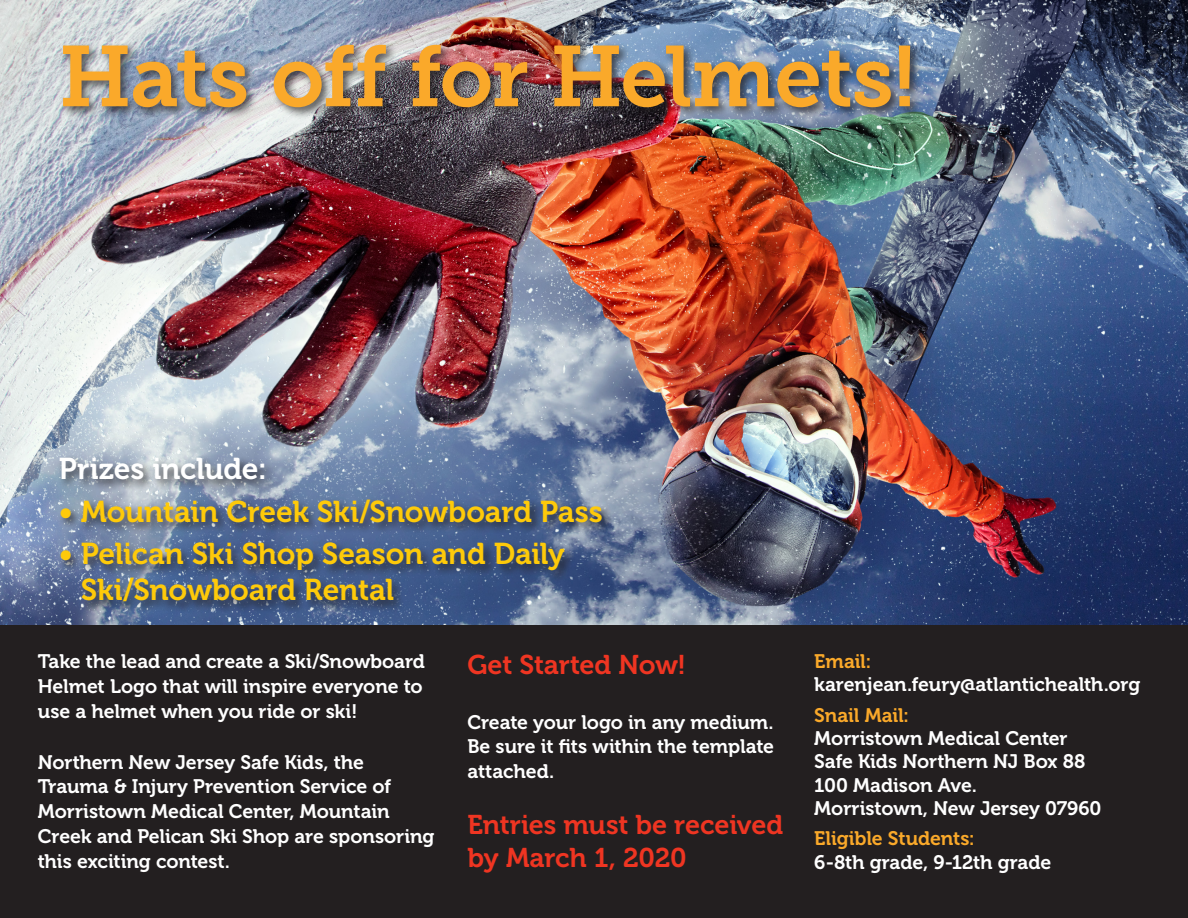
<style>
.page{position:relative;width:1188px;height:918px;background:#fff}
.page>*{position:absolute;margin:0;border:0;box-sizing:border-box;transform-origin:0 0}
.t1{font:85.5px "Museo Slab 700";letter-spacing:-.02em;color:#faa92a}
.t2{font:30px/36px "Museo 700";letter-spacing:-.01em;color:#feca0a}
.t3{font:30px "Museo 700";letter-spacing:-.005em;color:#fff}
.t4{font:27px/33px "Museo 700";letter-spacing:-.005em;color:#ef3522}
.t5{font:19.5px/24.8px "Museo 700";letter-spacing:-.005em;color:#fff;text-align:justify}
.t6{font:19.5px "Museo 700";letter-spacing:-.01em;color:#faa92a}
.s1{color:#faa92a}
</style>
<div class="page">
<img style="left:0;top:0;width:1188px;height:625px">
<div style="left:59px;top:41px;width:864px;height:79px;background:#231f20;opacity:.75"></div>
<div style="left:57px;top:455px;width:557px;height:158px;background:#231f20;opacity:.75"></div>
<div style="left:0;top:625px;width:1188px;height:293px;background:#231f20"></div>
<p class="t1" style="left:59px;top:28px;width:859px">Hats off for Helmets!</p>
<p class="t3" style="left:59px;top:452px;width:210px">Prizes include:</p>
<p class="t2" style="left:59px;top:494px;width:545px">• Mountain Creek Ski/Snowboard Pass</p>
<p class="t2" style="left:81px;top:536px;width:485px;text-indent:-22px">• Pelican Ski Shop Season and Daily<br>Ski/Snowboard Rental</p>
<p class="t5" style="left:38px;top:649px;width:389px">Take the lead and create a Ski/Snowboard Helmet Logo that will inspire everyone to use a helmet when you ride or ski!</p>
<p class="t5" style="left:38px;top:750px;width:398px;text-align:left">Northern New Jersey Safe Kids, the Trauma &amp; Injury Prevention Service of Morristown Medical Center, Mountain Creek and Pelican Ski Shop are sponsoring this exciting contest.</p>
<p class="t4" style="left:467px;top:648px;width:220px">Get Started Now!</p>
<p class="t5" style="left:467px;top:710px;width:308px">Create your logo in any medium.<br>Be sure it fits within the template attached.</p>
<p class="t4" style="left:467px;top:809px;width:317px">Entries must be received by March 1, 2020</p>
<p class="t6" style="left:814px;top:650px;width:59px">Email:</p>
<p class="t5" style="left:814px;top:673px;width:328px">karenjean.feury@atlantichealth.org</p>
<p class="t6" style="left:814px;top:704px;width:96px">Snail Mail:</p>
<p class="t5" style="left:814px;top:726px;width:255px">Morristown Medical Center</p>
<p class="t5" style="left:814px;top:750px;width:273px">Safe Kids Northern NJ Box 88</p>
<p class="t5" style="left:814px;top:773px;width:164px">100 Madison Ave.</p>
<p class="t5" style="left:814px;top:796px;width:289px">Morristown, New Jersey 07960</p>
<p class="t5" style="left:814px;top:827px;width:238px;line-height:23.4px"><span class="s1">Eligible Students:<br></span>6-8th grade, 9-12th grade</p>
</div>
